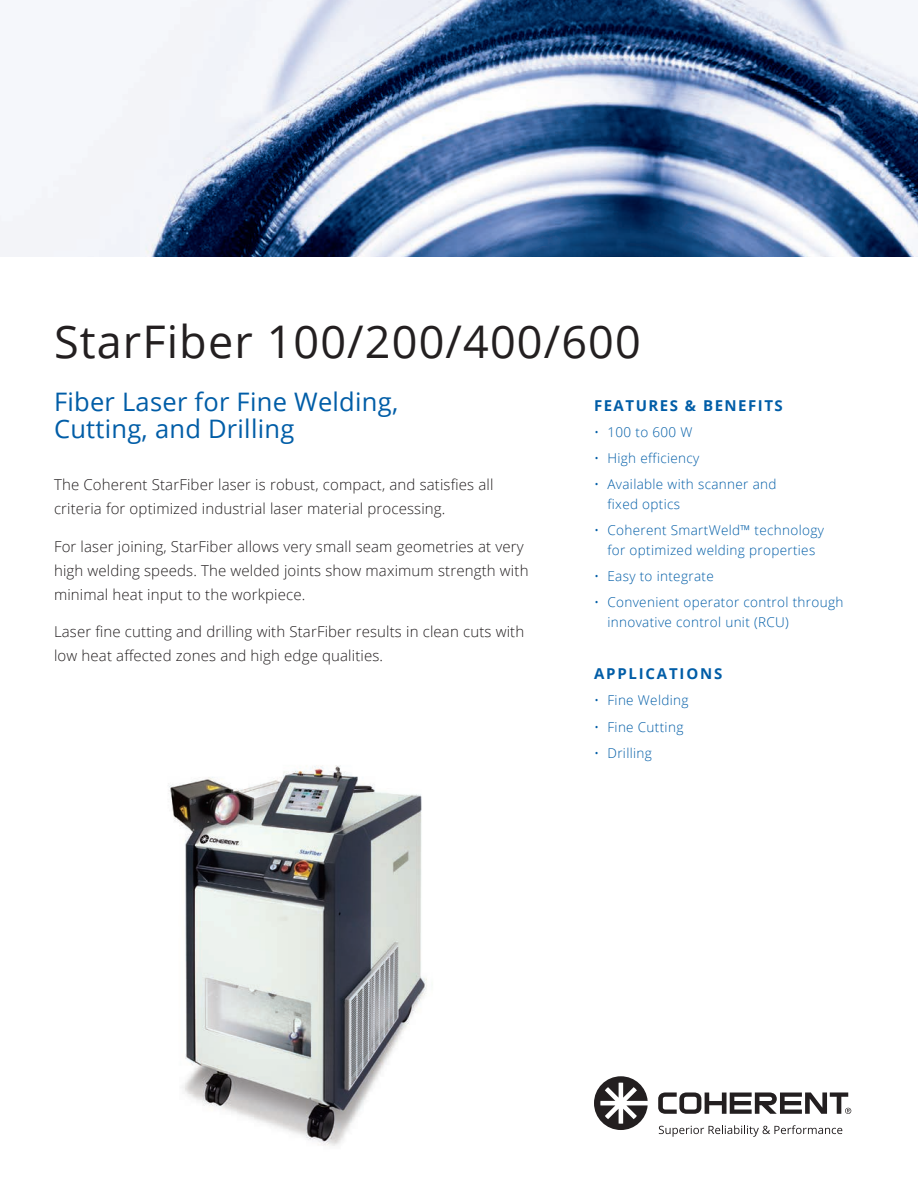
<style>
.page{position:relative;width:918px;height:1188px;background:#fff}
.page>*{position:absolute;margin:0;border:0;box-sizing:border-box;transform-origin:0 0}
.t1{font:45px "Open Sans";letter-spacing:.025em;color:#231f20}
.Subtitle{font:25.5px/27px "Open Sans";letter-spacing:.01em;color:#015da7}
.Body{font:300 15px/24px "Open Sans";letter-spacing:.01em;color:#231f20}
.FEATURES_BENEFITS_AP{font:700 15px "Open Sans";letter-spacing:.1em;color:#015da7}
.FEATURES_BENEFITS_AP-2{font:700 15px "Open Sans";letter-spacing:.12em;color:#015da7}
.Bullets{font:300 13.5px/19.5px "Open Sans";letter-spacing:.025em;color:#015da7}
</style>
<div class="page">
<svg style="left:659px;top:1125px;width:183px;height:12px"></svg>
<svg style="left:658px;top:1092px;width:193px;height:22px"></svg>
<svg style="left:594px;top:1076px;width:54px;height:54px"></svg>
<img style="left:0;top:0;width:918px;height:256px">
<img style="left:169px;top:765px;width:258px;height:381px">
<p class="t1" style="left:54px;top:311px;width:588px">StarFiber 100/200/400/600</p>
<p class="Subtitle" style="left:54px;top:387px;width:346px">Fiber Laser for Fine Welding,<br>Cutting, and Drilling</p>
<p class="Body" style="left:54px;top:472px;width:441px">The Coherent StarFiber laser is robust, compact, and satisfies all criteria for optimized industrial laser material processing.</p>
<p class="Body" style="left:54px;top:534px;width:476px">For laser joining, StarFiber allows very small seam geometries at very high welding speeds. The welded joints show maximum strength with minimal heat input to the workpiece.</p>
<p class="Body" style="left:54px;top:619px;width:472px">Laser fine cutting and drilling with StarFiber results in clean cuts with low heat affected zones and high edge qualities.</p>
<p class="FEATURES_BENEFITS_AP" style="left:594px;top:395px;width:190px">FEATURES &amp; BENEFITS</p>
<p class="Bullets" style="left:594px;top:422px;width:100px">• 100 to 600 W</p>
<p class="Bullets" style="left:594px;top:448px;width:107px">• High efficiency</p>
<p class="Bullets" style="left:608px;top:474px;width:171px;text-indent:-14px">• Available with scanner and fixed optics</p>
<p class="Bullets" style="left:594px;top:520px;width:232px;text-align:center">• Coherent SmartWeld™ technology for optimized welding properties</p>
<p class="Bullets" style="left:594px;top:566px;width:121px">• Easy to integrate</p>
<p class="Bullets" style="left:608px;top:592px;width:237px;text-indent:-14px">• Convenient operator control through innovative control unit (RCU)</p>
<p class="FEATURES_BENEFITS_AP-2" style="left:594px;top:663px;width:130px">APPLICATIONS</p>
<p class="Bullets" style="left:594px;top:690px;width:96px">• Fine Welding</p>
<p class="Bullets" style="left:594px;top:717px;width:91px">• Fine Cutting</p>
<p class="Bullets" style="left:594px;top:743px;width:59px">• Drilling</p>
</div>
